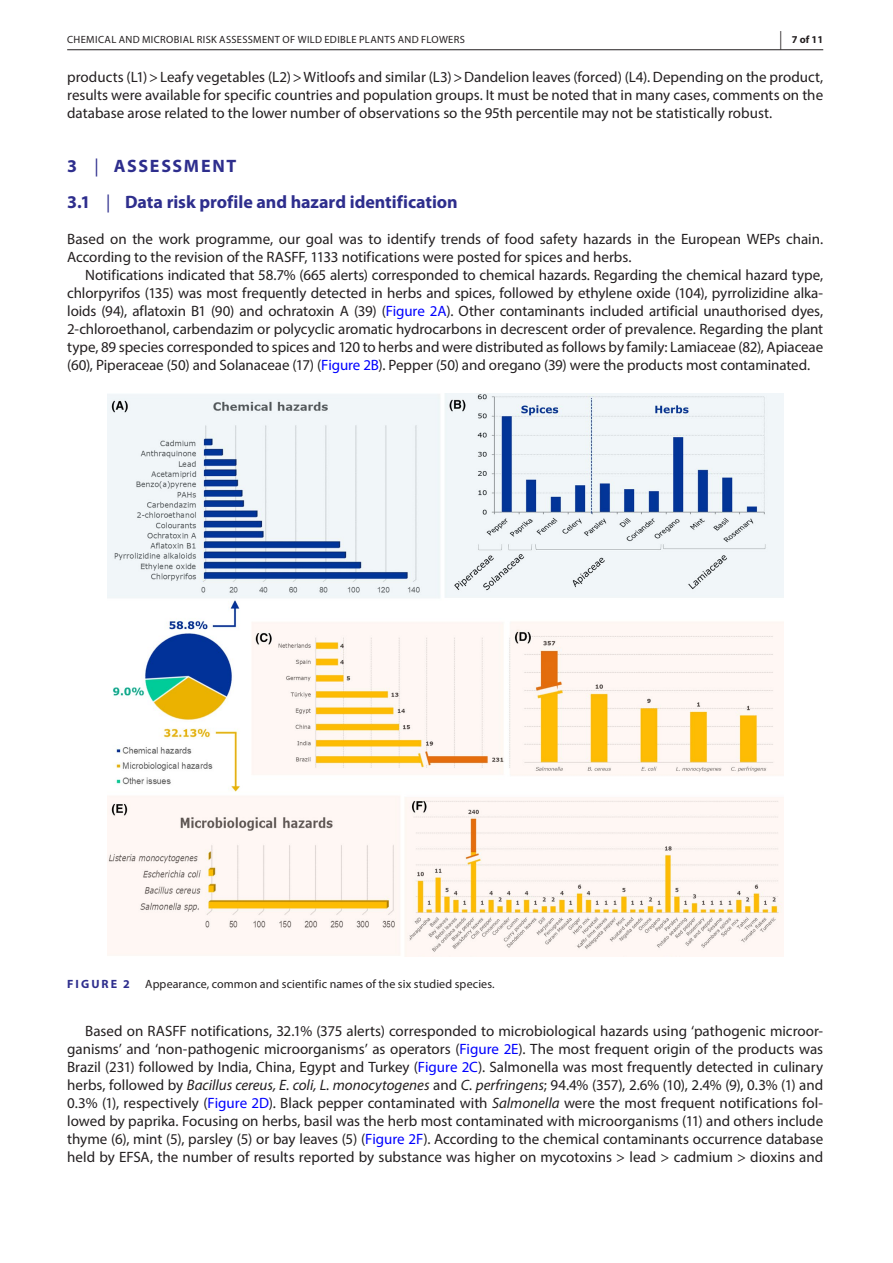
<style>
.page{position:relative;width:893px;height:1263px;background:#fff}
.page>*{position:absolute;margin:0;border:0;box-sizing:border-box;transform-origin:0 0}
.t1{font:700 18px/36px "Myriad Pro";color:#2e2e8d}
.t2{font:15px/18px "Myriad Pro";color:#231f20;text-align:justify}
.t3{font:12px "Myriad Pro";letter-spacing:.01em;color:#231f20}
.t4{font:700 12px "Myriad Pro";letter-spacing:.175em;color:#2e2e8d}
.t5{font:10.5px "Myriad Pro";letter-spacing:.035em;color:#231f20}
.t6{font:700 10.5px "Myriad Pro";color:#231f20}
.s1{font-size:18.6px}
.s2{font-weight:400}
.s3{color:#00f}
.s4{font-style:italic}
</style>
<div class="page">
<hr style="left:67px;top:49px;width:756px;height:1px;background:#231f20">
<img style="left:107px;top:394px;width:676px;height:562px">
<p class="t5" style="left:67px;top:33px;width:399px">CHEMICAL AND MICROBIAL RISK ASSESSMENT OF WILD EDIBLE PLANTS AND FLOWERS</p>
<p class="t6" style="left:780px;top:32px;width:45px"><span class="s1">|</span> 7 of 11</p>
<p class="t2" style="left:67px;top:68px;width:758px">products (L1)&gt;Leafy vegetables (L2)&gt;Witloofs and similar (L3)&gt;Dandelion leaves (forced) (L4). Depending on the product, results were available for specific countries and population groups. It must be noted that in many cases, comments on the database arose related to the lower number of observations so the 95th percentile may not be statistically robust.</p>
<p class="t1" style="left:67px;top:147px;width:392px">3 <span class="s2">|</span> ASSESSMENT<br>3.1 <span class="s2">|</span> Data risk profile and hazard identification</p>
<p class="t2" style="left:67px;top:230px;width:757px">Based on the work programme, our goal was to identify trends of food safety hazards in the European WEPs chain.<br>According to the revision of the RASFF, 1133 notifications were posted for spices and herbs.</p>
<p class="t2" style="left:67px;top:266px;width:758px;text-indent:18px">Notifications indicated that 58.7% (665 alerts) corresponded to chemical hazards. Regarding the chemical hazard type, chlorpyrifos (135) was most frequently detected in herbs and spices, followed by ethylene oxide (104), pyrrolizidine alka&shy;loids (94), aflatoxin B1 (90) and ochratoxin A (39) (<span class="s3">Figure 2A</span>). Other contaminants included artificial unauthorised dyes, 2-chloroethanol, carbendazim or polycyclic aromatic hydrocarbons in decrescent order of prevalence. Regarding the plant type, 89 species corresponded to spices and 120 to herbs and were distributed as follows by family: Lamiaceae (82), Apiaceae (60), Piperaceae (50) and Solanaceae (17) (<span class="s3">Figure 2B</span>). Pepper (50) and oregano (39) were the products most contaminated.</p>
<p class="t4" style="left:67px;top:976px;width:64px">FIGURE 2</p>
<p class="t3" style="left:145px;top:976px;width:351px">Appearance, common and scientific names of the six studied species.</p>
<p class="t2" style="left:67px;top:1022px;width:758px;text-indent:18px">Based on RASFF notifications, 32.1% (375 alerts) corresponded to microbiological hazards using ‘pathogenic microor&shy;ganisms’ and ‘non-pathogenic microorganisms’ as operators (<span class="s3">Figure 2E</span>). The most frequent origin of the products was Brazil (231) followed by India, China, Egypt and Turkey (<span class="s3">Figure 2C</span>). Salmonella was most frequently detected in culinary herbs, followed by <span class="s4">Bacillus cereus, E. coli, L. monocytogenes</span> and <span class="s4">C. perfringens</span>; 94.4% (357), 2.6% (10), 2.4% (9), 0.3% (1) and 0.3% (1), respectively (<span class="s3">Figure 2D</span>). Black pepper contaminated with <span class="s4">Salmonella</span> were the most frequent notifications fol&shy;lowed by paprika. Focusing on herbs, basil was the herb most contaminated with microorganisms (11) and others include thyme (6), mint (5), parsley (5) or bay leaves (5) (<span class="s3">Figure 2F</span>). According to the chemical contaminants occurrence database held by EFSA, the number of results reported by substance was higher on mycotoxins &gt; lead &gt; cadmium &gt; dioxins and</p>
</div>
